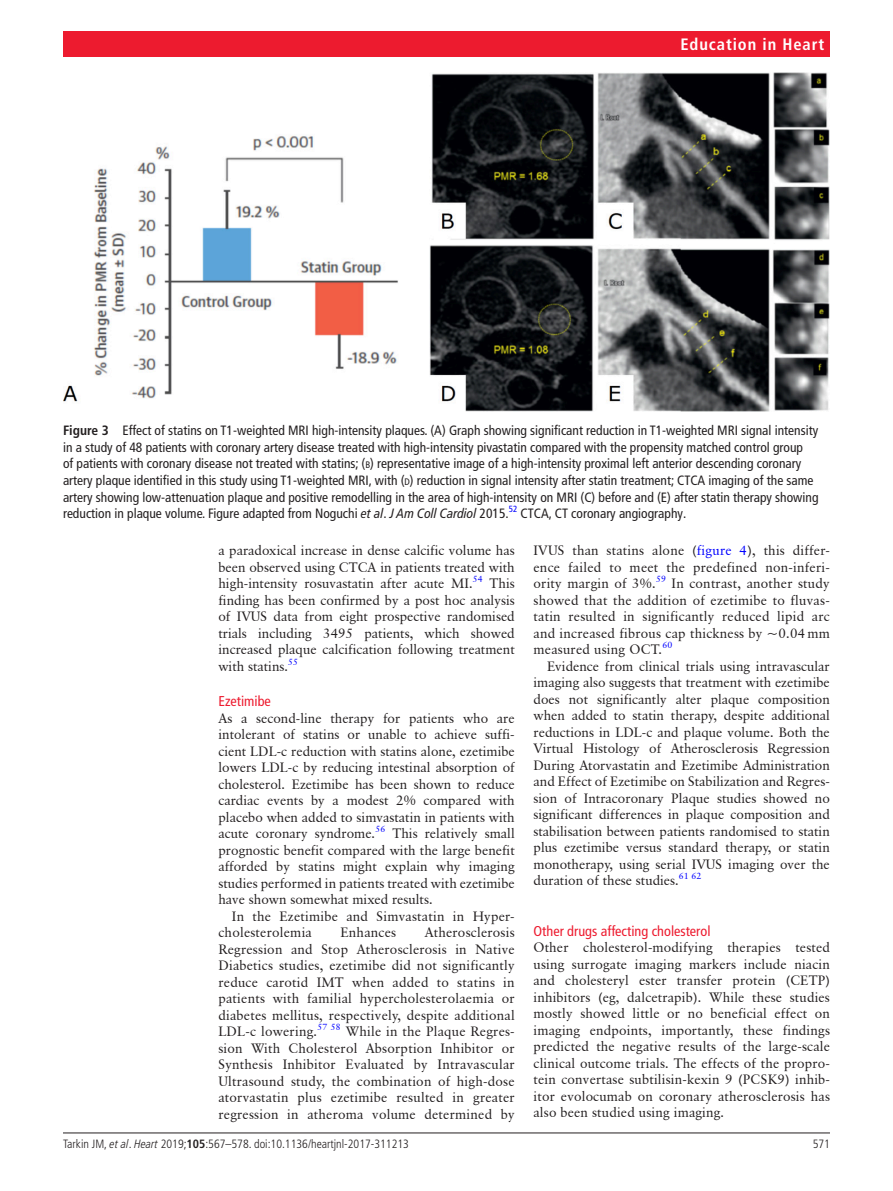
<style>
.page{position:relative;width:893px;height:1191px;background:#fff}
.page>*{position:absolute;margin:0;border:0;box-sizing:border-box;transform-origin:0 0}
.t1{font:700 condensed 16.5px "Frutiger LT Pro";letter-spacing:.055em;color:#fff}
.t2{font:condensed 14.25px "Frutiger LT Pro";color:#ed1b2f}
.t3{font:13.5px/16.5px "Classical Garamond BT";letter-spacing:.01em;color:#231f20;text-align:justify}
.t4{font:condensed 13.5px/16.5px "Frutiger LT Pro";color:#231f20}
.t5{font:300 condensed 12px "Frutiger LT Pro";color:#231f20}
.s1{font-weight:700}
.s2{font-size:9.45px}
.s3{font-style:italic}
.s4{color:#00f}
</style>
<div class="page">
<hr style="left:63px;top:1132px;width:767px;height:1px;background:#231f20">
<div style="left:63px;top:31px;width:767px;height:25px;background:#ed1b2f"></div>
<img style="left:63px;top:72px;width:767px;height:339px">
<p class="t1" style="left:680px;top:34px;width:145px">Education in Heart</p>
<p class="t4" style="left:63px;top:422px;width:757px"><span class="s1">Figure 3</span> Effect of statins on T1-weighted MRI high-intensity plaques. (A) Graph showing significant reduction in T1-weighted MRI signal intensity in a study of 48 patients with coronary artery disease treated with high-intensity pivastatin compared with the propensity matched control group<br>of patients with coronary disease not treated with statins; (<span class="s2">b</span>) representative image of a high-intensity proximal left anterior descending coronary artery plaque identified in this study using T1-weighted MRI, with (<span class="s2">d</span>) reduction in signal intensity after statin treatment; CTCA imaging of the same artery showing low-attenuation plaque and positive remodelling in the area of high-intensity on MRI (C) before and (E) after statin therapy showing reduction in plaque volume. Figure adapted from Noguchi <span class="s3">et al</span>. <span class="s3">J Am Coll Cardiol</span> 2015.<sup>52</sup> CTCA, CT coronary angiography.</p>
<p class="t3" style="left:218px;top:542px;width:298px">a paradoxical increase in dense calcific volume has been observed using CTCA in patients treated with high-intensity rosuvastatin after acute MI.<sup>54</sup> This finding has been confirmed by a post hoc analysis of IVUS data from eight prospective randomised trials including 3495 patients, which showed increased plaque calcification following treatment with statins.<sup>55</sup></p>
<p class="t2" style="left:218px;top:693px;width:54px">Ezetimibe</p>
<p class="t3" style="left:218px;top:709px;width:298px">As a second-line therapy for patients who are intolerant of statins or unable to achieve suffi&shy;cient LDL-c reduction with statins alone, ezetimibe lowers LDL-c by reducing intestinal absorption of cholesterol. Ezetimibe has been shown to reduce cardiac events by a modest 2% compared with placebo when added to simvastatin in patients with acute coronary syndrome.<sup>56</sup></p>
<p class="t3" style="left:533px;top:542px;width:298px">IVUS than statins alone (<span class="s4">figure 4</span>), this differ&shy;ence failed to meet the predefined non-inferi&shy;ority margin of 3%.<sup>59</sup> In contrast, another study showed that the addition of ezetimibe to fluvas&shy;tatin resulted in significantly reduced lipid arc and increased fibrous cap thickness by ~0.04 mm measured using OCT.<sup>60</sup></p>
<p class="t3" style="left:533px;top:657px;width:298px;text-indent:14px">Evidence from clinical trials using intravascular imaging also suggests that treatment with ezetimibe does not significantly alter plaque composition when added to statin therapy, despite additional reductions in LDL-c and plaque volume. Both the Virtual Histology of Atherosclerosis Regression During Atorvastatin and Ezetimibe Administration and Effect of Ezetimibe on Stabilization and Regres&shy;sion of Intracoronary Plaque studies showed no significant differences in plaque composition and stabilisation between patients randomised to statin plus ezetimibe versus standard therapy, or statin monotherapy, using serial IVUS imaging over the duration of these studies.<sup>61</sup> <sup>62</sup></p>
<p class="t2" style="left:533px;top:922px;width:179px">Other drugs affecting cholesterol</p>
<p class="t3" style="left:533px;top:939px;width:298px">Other cholesterol-modifying therapies tested using surrogate imaging markers include niacin and cholesteryl ester transfer protein (CETP) inhibitors (eg, dalcetrapib). While these studies mostly showed little or no beneficial effect on imaging endpoints, importantly, these findings predicted the negative results of the large-scale clinical outcome trials. The effects of the propro&shy;tein convertase subtilisin-kexin 9 (PCSK9) inhib&shy;itor evolocumab on coronary atherosclerosis has also been studied using imaging.</p>
<p class="t3" style="left:218px;top:825px;width:298px;text-indent:174px">This relatively small prognostic benefit compared with the large benefit afforded by statins might explain why imaging studies performed in patients treated with ezetimibe have shown somewhat mixed results.</p>
<p class="t3" style="left:218px;top:907px;width:298px;text-indent:14px">In the Ezetimibe and Simvastatin in Hyper&shy;cholesterolemia</p>
<p class="t3" style="left:218px;top:924px;width:298px;text-indent:206px">Atherosclerosis Regression and Stop Atherosclerosis in Native Diabetics studies, ezetimibe did not significantly reduce carotid IMT when added to statins in patients with familial hypercholesterolaemia or diabetes mellitus, respectively, despite additional LDL-c lowering.<sup>57</sup> <sup>58</sup> While in the Plaque Regres&shy;sion With Cholesterol Absorption Inhibitor or Synthesis Inhibitor Evaluated by Intravascular Ultrasound study, the combination of high-dose atorvastatin plus ezetimibe resulted in greater regression in atheroma volume determined by</p>
<p class="t3" style="left:340px;top:924px;width:57px">Enhances</p>
<p class="t5" style="left:63px;top:1136px;width:347px">Tarkin JM, <span class="s3">et al</span>. <span class="s3">Heart</span> 2019;<span class="s1">105</span>:567–578. doi:10.1136/heartjnl-2017-311213</p>
<p class="t5" style="left:813px;top:1136px;width:19px">571</p>
</div>
